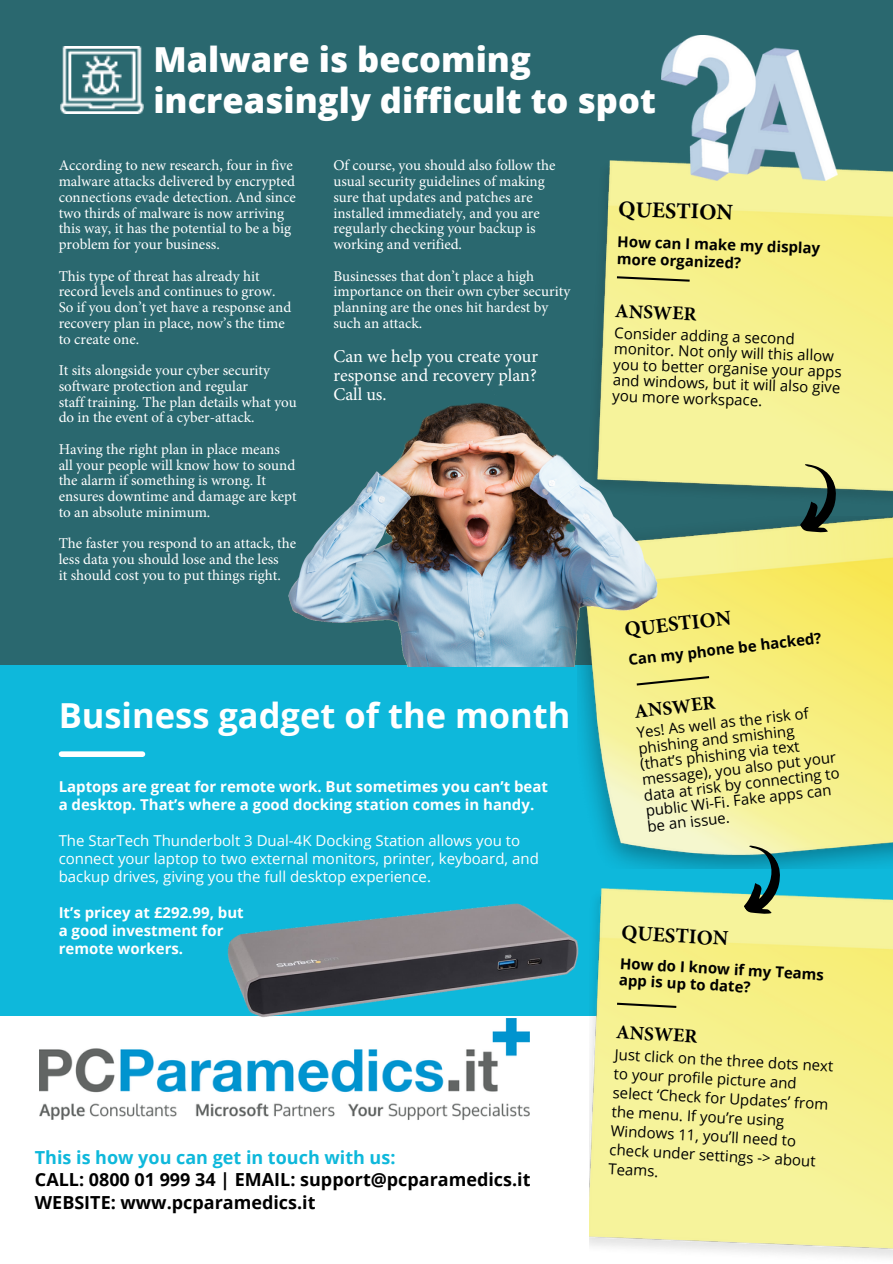
<style>
.page{position:relative;width:893px;height:1264px;background:#fff}
.page>*{position:absolute;margin:0;border:0;box-sizing:border-box;transform-origin:0 0}
.t1{font:800 34.5px/40.5px "Open Sans";color:#fff}
.t2{font:700 34.5px "Open Sans";color:#fff}
.t3{font:700 22.5px "Minion Pro";color:#000}
.t4{font:700 21px "Minion Pro";color:#000}
.t5{font:700 19.5px "Minion Pro";color:#000}
.t6{font:700 18px/22.5px "Open Sans";color:#000}
.t7{font:18px/19px "Minion Pro";color:#fff;text-align:justify}
.t8{font:700 18px "Open Sans";color:#0eb8db}
.t9{font:15px/15.8px "Minion Pro";color:#fff}
.t10{font:15px/15.8px "Open Sans";color:#000}
.t11{font:15px/18px "Open Sans";color:#fff}
.t12{font:700 15px/18px "Open Sans";color:#fff}
.t13{font:700 15px/17.4px "Open Sans";color:#000}
</style>
<div class="page">
<div style="left:0;top:0;width:892px;height:666px;background:#2a686f"></div>
<div style="left:0;top:666px;width:892px;height:351px;background:#0eb8db"></div>
<div style="left:0;top:1016px;width:892px;height:246px;background:#fff"></div>
<div style="left:61px;top:751px;width:81px;height:6px;background:#fff"></div>
<img style="left:601px;top:160px;width:291px;height:334px">
<img style="left:589px;top:868px;width:303px;height:390px">
<svg style="left:617px;top:1002px;width:59px;height:5px"></svg>
<img style="left:577px;top:517px;width:315px;height:351px">
<svg style="left:718px;top:837px;width:80px;height:86px"></svg>
<svg style="left:774px;top:456px;width:80px;height:86px"></svg>
<svg style="left:636px;top:676px;width:73px;height:9px"></svg>
<svg style="left:616px;top:276px;width:73px;height:6px"></svg>
<img style="left:661px;top:35px;width:176px;height:145px">
<img style="left:60px;top:47px;width:83px;height:66px">
<img style="left:227px;top:903px;width:351px;height:114px">
<img style="left:284px;top:378px;width:377px;height:288px">
<img style="left:40px;top:1018px;width:489px;height:102px">
<h1 class="t1" style="left:153px;top:39px;width:504px">Malware is becoming increasingly difficult to spot</h1>
<p class="t9" style="left:59px;top:159px;width:239px">According to new research, four in five malware attacks delivered by encrypted connections evade detection. And since two thirds of malware is now arriving this way, it has the potential to be a big problem for your business.</p>
<p class="t9" style="left:59px;top:269px;width:234px">This type of threat has already hit record levels and continues to grow.<br>So if you don’t yet have a response and recovery plan in place, now’s the time to create one.</p>
<p class="t9" style="left:59px;top:364px;width:240px">It sits alongside your cyber security software protection and regular<br>staff training. The plan details what you do in the event of a cyber-attack.</p>
<p class="t9" style="left:59px;top:442px;width:239px">Having the right plan in place means all your people will know how to sound the alarm if something is wrong. It ensures downtime and damage are kept to an absolute minimum.</p>
<p class="t9" style="left:59px;top:537px;width:239px">The faster you respond to an attack, the less data you should lose and the less<br>it should cost you to put things right.</p>
<p class="t9" style="left:333px;top:159px;width:224px">Of course, you should also follow the usual security guidelines of making sure that updates and patches are installed immediately, and you are regularly checking your backup is working and verified.</p>
<p class="t9" style="left:333px;top:269px;width:238px">Businesses that don’t place a high importance on their own cyber security planning are the ones hit hardest by such an attack.</p>
<p class="t7" style="left:333px;top:348px;width:206px">Can we help you create your response and recovery plan?<br>Call us.</p>
<h1 class="t2" style="left:59px;top:691px;width:513px">Business gadget of the month</h1>
<p class="t12" style="left:59px;top:777px;width:490px">Laptops are great for remote work. But sometimes you can’t beat a desktop. That’s where a good docking station comes in handy.</p>
<p class="t11" style="left:59px;top:831px;width:481px">The StarTech Thunderbolt 3 Dual-4K Docking Station allows you to connect your laptop to two external monitors, printer, keyboard, and backup drives, giving you the full desktop experience.</p>
<p class="t12" style="left:59px;top:903px;width:186px">It’s pricey at £292.99, but a good investment for remote workers.</p>
<p class="t8" style="left:35px;top:1144px;width:362px">This is how you can get in touch with us:</p>
<p class="t6" style="left:35px;top:1167px;width:497px">CALL: 0800 01 999 34 | EMAIL: support@pcparamedics.it<br>WEBSITE: www.pcparamedics.it</p>
<h2 class="t3" style="left:618px;top:200px;width:116px;rotate:2deg">QUESTION</h2>
<p class="t13" style="left:617px;top:232px;width:204px;rotate:2deg">How can I make my display more organized?</p>
<h3 class="t5" style="left:615px;top:303px;width:83px;rotate:2deg">ANSWER</h3>
<p class="t10" style="left:614px;top:324px;width:230px;rotate:2deg">Consider adding a second monitor. Not only will this allow you to better organise your apps and windows, but it will also give you more workspace.</p>
<h3 class="t4" style="left:623px;top:621px;width:108px;rotate:-7deg">QUESTION</h3>
<p class="t13" style="left:627px;top:651px;width:196px;rotate:-7deg">Can my phone be hacked?</p>
<h3 class="t5" style="left:633px;top:704px;width:83px;rotate:-7deg">ANSWER</h3>
<p class="t10" style="left:635px;top:725px;width:199px;rotate:-7deg">Yes! As well as the risk of phishing and smishing (that’s phishing via text message), you also put your data at risk by connecting to public Wi-Fi. Fake apps can be an issue.</p>
<h3 class="t4" style="left:622px;top:924px;width:108px;rotate:3deg">QUESTION</h3>
<p class="t13" style="left:620px;top:954px;width:206px;line-height:16.8px;rotate:3deg">How do I know if my Teams app is up to date?</p>
<h3 class="t5" style="left:616px;top:1024px;width:83px;rotate:3deg">ANSWER</h3>
<p class="t10" style="left:615px;top:1044px;width:221px;line-height:19px;rotate:3deg">Just click on the three dots next to your profile picture and select ‘Check for Updates’ from the menu. If you’re using<br>Windows 11, you’ll need to check under settings -&gt; about<br>Teams.</p>
</div>
